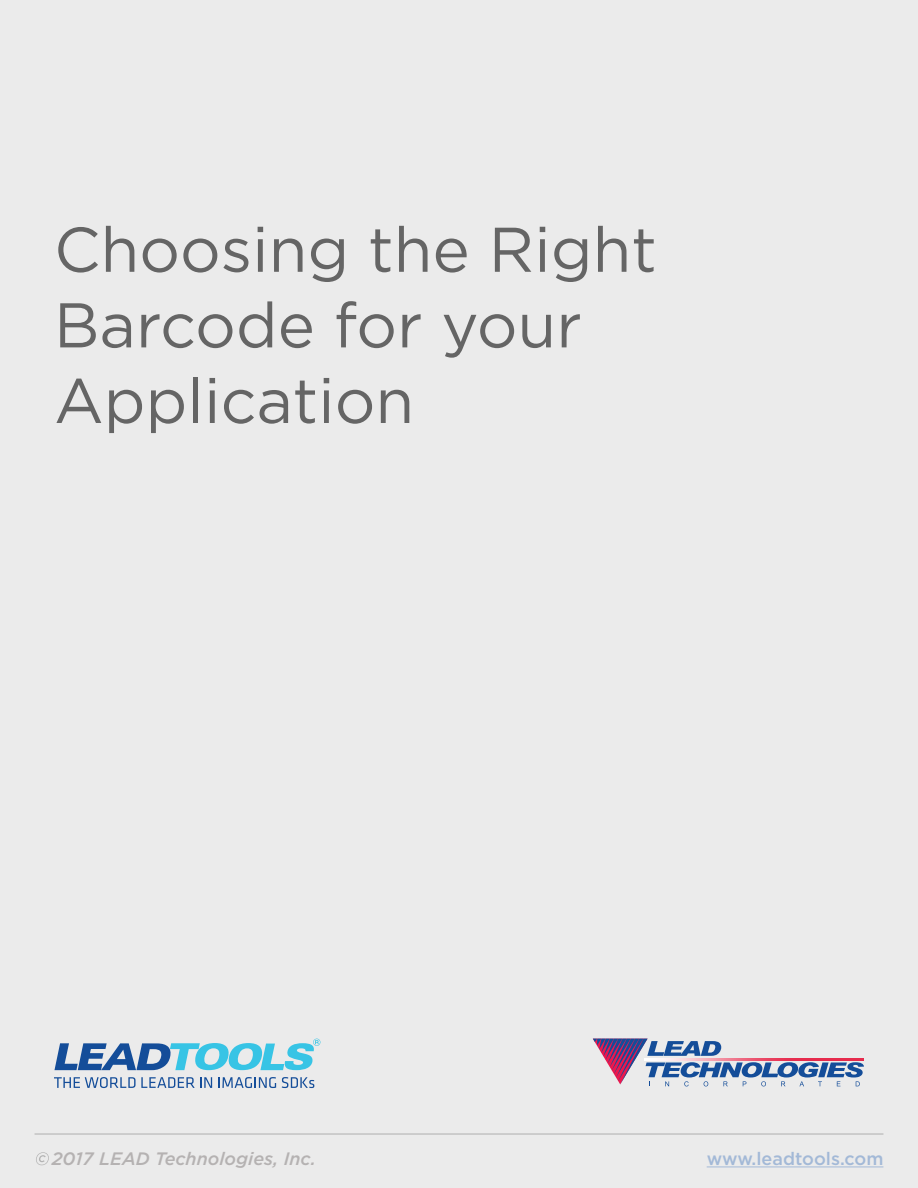
<style>
.page{position:relative;width:918px;height:1188px;background:#ebebeb}
.page>*{position:absolute;margin:0;border:0;box-sizing:border-box;transform-origin:0 0}
.t1{font:63px/75.6px "Gotham";color:#656565}
.t2{font:italic 500 18px "Gotham";color:#b5b2b2}
.t3{font:500 18px "Gotham";color:#a3b9d7}
</style>
<div class="page">
<hr style="left:707px;top:1166px;width:176px;height:1px;background:#a3b9d7">
<svg style="left:54px;top:1077px;width:158px;height:11px"></svg>
<svg style="left:218px;top:1077px;width:58px;height:11px"></svg>
<svg style="left:282px;top:1077px;width:32px;height:11px"></svg>
<svg style="left:54px;top:1039px;width:266px;height:31px"></svg>
<svg style="left:593px;top:1039px;width:271px;height:47px"></svg>
<img style="left:644px;top:1058px;width:219px;height:2px">
<svg style="left:36px;top:1152px;width:13px;height:13px"></svg>
<hr style="left:35px;top:1133px;width:848px;height:2px;background:#b5b5b5">
<p class="t1" style="left:54px;top:210px;width:604px">Choosing the Right<br>Barcode for your<br>Application</p>
<p class="t2" style="left:52px;top:1147px;width:266px">2017 LEAD Technologies, Inc.</p>
<p class="t3" style="left:707px;top:1147px;width:178px">www.leadtools.com</p>
</div>
